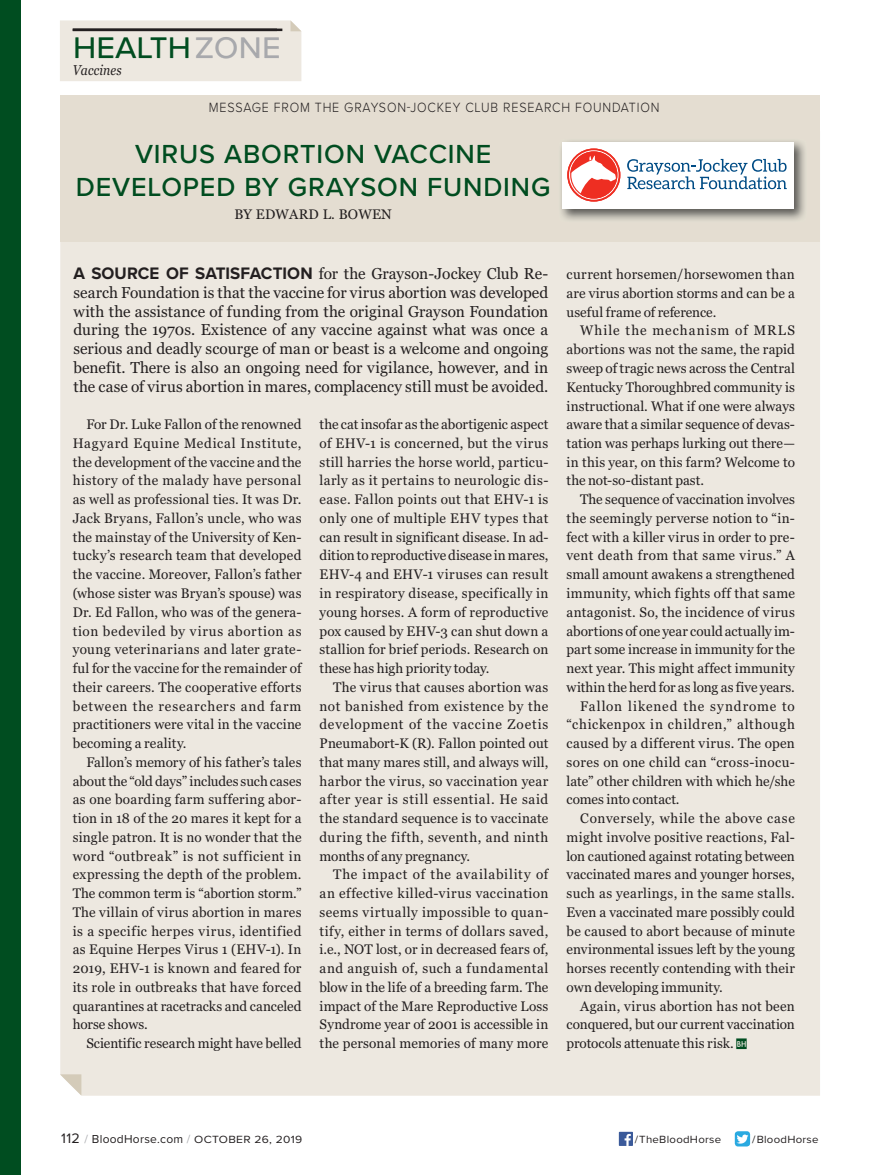
<style>
.page{position:relative;width:876px;height:1175px;background:#fff}
.page>*{position:absolute;margin:0;border:0;box-sizing:border-box;transform-origin:0 0}
.t1{font:37.5px "Proxima Nova";letter-spacing:-.005em;color:#004d20}
.t2{font:500 27px/33px "Proxima Nova";letter-spacing:.035em;color:#004d20;text-align:center}
.t3{font:15.75px/18.8px "Georgia";letter-spacing:.005em;color:#231f20;text-align:justify}
.t4{font:italic 14.25px "Georgia";letter-spacing:.01em;color:#231f20;scale:.86 1}
.t5{font:13.8px/18.8px "Georgia";letter-spacing:.01em;color:#231f20;text-align:justify}
.t6{font:13.8px "Georgia";letter-spacing:.035em;color:#231f20}
.t7{font:13.8px "Georgia";letter-spacing:-.01em;color:#231f20}
.t8{font:300 13.8px "Proxima Nova A";letter-spacing:.065em;color:#231f20;scale:.9 1}
.t9{font:13.8px "Georgia";letter-spacing:.05em;color:#231f20}
.t10{font:13.8px "Georgia";letter-spacing:.03em;color:#231f20}
.t11{font:13.8px "Georgia";letter-spacing:.045em;color:#231f20}
.t12{font:13.8px "Georgia";letter-spacing:.06em;color:#231f20}
.t13{font:13.8px "Georgia";letter-spacing:-.015em;color:#231f20}
.t14{font:12px "Proxima Nova";letter-spacing:.025em;color:#231f20}
.t15{font:10.8px "Proxima Nova";letter-spacing:.025em;color:#231f20;scale:1.06 1}
.s1{color:#a8a9ad}
.s2{font-family:"Proxima Nova";font-weight:700;font-size:17.25px}
.s3{font-family:"BH End Story";font-size:10.5px;color:#004d20}
.s4{font-size:14.25px}
.s5{font-size:10.8px}
</style>
<div class="page">
<div style="left:0;top:0;width:21px;height:1175px;background:#004d20"></div>
<div style="left:618px;top:1132px;width:15px;height:14px;background:#3b5a9a"></div>
<svg style="left:624px;top:1134px;width:6px;height:12px"></svg>
<img style="left:734px;top:1131px;width:16px;height:15px;border-radius:3px">
<div style="left:60px;top:242px;width:759px;height:854px;background:#ede8e0"></div>
<svg style="left:60px;top:1074px;width:21px;height:22px"></svg>
<div style="left:60px;top:95px;width:759px;height:147px;background:#e4ddd1"></div>
<img style="left:561px;top:141px;width:244px;height:79px">
<div style="left:561px;top:142px;width:232px;height:67px;background:#fff"></div>
<svg style="left:627px;top:159px;width:159px;height:30px"></svg>
<svg style="left:567px;top:148px;width:53px;height:54px"></svg>
<svg style="left:60px;top:20px;width:241px;height:61px;background:#e3ded7"></svg>
<svg style="left:135px;top:144px;width:79px;height:19px"></svg>
<svg style="left:224px;top:144px;width:139px;height:19px"></svg>
<svg style="left:374px;top:144px;width:116px;height:19px"></svg>
<svg style="left:78px;top:177px;width:156px;height:19px"></svg>
<svg style="left:246px;top:178px;width:32px;height:18px"></svg>
<svg style="left:289px;top:177px;width:127px;height:19px"></svg>
<svg style="left:429px;top:177px;width:120px;height:19px"></svg>
<svg style="left:736px;top:1038px;width:10px;height:10px"></svg>
<h1 class="t1" style="left:73px;top:30px;width:210px">health <span class="s1">zone</span></h1>
<p class="t4" style="left:73px;top:62px;width:58px">Vaccines</p>
<p class="t8" style="left:209px;top:103px;width:502px">MESSAGE FROM THE GRAYSON-JOCKEY CLUB RESEARCH FOUNDATION</p>
<h2 class="t2" style="left:76px;top:140px;width:476px">VIRUS ABORTION VACCINE<br>DEVELOPED BY GRAYSON FUNDING</h2>
<p class="t5" style="left:234px;top:205px;width:159px">BY EDWARD L. BOWEN</p>
<p class="t3" style="left:73px;top:264px;width:476px"><span class="s2">A SOURCE OF SATISFACTION</span> for the Grayson-Jockey Club Re&shy;search Foundation is that the vaccine for virus abortion was developed with the assistance of funding from the original Grayson Foundation during the 1970s. Existence of any vaccine against what was once a serious and deadly scourge of man or beast is a welcome and ongoing benefit. There is also an ongoing need for vigilance, however, and in the case of virus abortion in mares, complacency still must be avoided.</p>
<p class="t5" style="left:73px;top:415px;width:230px;text-indent:14px">For Dr. Luke Fallon of the renowned Hagyard Equine Medical Institute, the development of the vaccine and the history of the malady have personal as well as professional ties. It was Dr.<br>Jack Bryans, Fallon’s uncle, who was the mainstay of the University of Ken&shy;tucky’s research team that developed the vaccine. Moreover, Fallon’s father (whose sister was Bryan’s spouse) was Dr. Ed Fallon, who was of the genera&shy;tion bedeviled by virus abortion as young veterinarians and later grate&shy;ful for the vaccine for the remainder of their careers. The cooperative efforts between the researchers and farm practitioners were vital in the vaccine becoming a reality.</p>
<p class="t5" style="left:73px;top:753px;width:230px;text-indent:14px">Fallon’s memory of his father’s tales about the “old days” includes such cases as one boarding farm suffering abor&shy;tion in 18 of the 20 mares it kept for a single patron. It is no wonder that the word “outbreak” is not sufficient in expressing the depth of the problem.<br>The common term is “abortion storm.” The villain of virus abortion in mares is a specific herpes virus, identified as Equine Herpes Virus 1 (EHV-1). In 2019, EHV-1 is known and feared for its role in outbreaks that have forced quarantines at racetracks and canceled horse shows.</p>
<p class="t5" style="left:86px;top:1034px;width:217px">Scientific research might have belled</p>
<p class="t5" style="left:319px;top:415px;width:230px">the cat insofar as the abortigenic aspect of EHV-1 is concerned, but the virus still harries the horse world, particu&shy;larly as it pertains to neurologic dis&shy;ease. Fallon points out that EHV-1 is only one of multiple EHV types that can result in significant disease. In ad&shy;dition to reproductive disease in mares, EHV-4 and EHV-1 viruses can result in respiratory disease, specifically in young horses. A form of reproductive pox caused by EHV-3 can shut down a stallion for brief periods. Research on these has high priority today.</p>
<p class="t5" style="left:319px;top:678px;width:230px;text-indent:14px">The virus that causes abortion was not banished from existence by the development of the vaccine Zoetis Pneumabort-K (R). Fallon pointed out that many mares still, and always will, harbor the virus, so vaccination year after year is still essential. He said the standard sequence is to vaccinate during the fifth, seventh, and ninth months of any pregnancy.</p>
<p class="t5" style="left:319px;top:865px;width:230px;text-indent:14px">The impact of the availability of an effective killed-virus vaccination seems virtually impossible to quan&shy;tify, either in terms of dollars saved, i.e., NOT lost, or in decreased fears of, and anguish of, such a fundamental blow in the life of a breeding farm. The impact of the Mare Reproductive Loss Syndrome year of 2001 is accessible in the personal memories of many more</p>
<p class="t5" style="left:566px;top:265px;width:230px">current horsemen/horsewomen than are virus abortion storms and can be a useful frame of reference.</p>
<p class="t5" style="left:566px;top:321px;width:230px;text-indent:14px">While the mechanism of MRLS abortions was not the same, the rapid sweep of tragic news across the Central Kentucky Thoroughbred community is instructional. What if one were always aware that a similar sequence of devas&shy;tation was perhaps lurking out there— in this year, on this farm? Welcome to the not-so-distant past.</p>
<p class="t7" style="left:580px;top:492px;width:216px">The sequence of vaccination involves</p>
<p class="t5" style="left:566px;top:509px;width:230px">the seemingly perverse notion to “in-</p>
<p class="t5" style="left:566px;top:527px;width:230px">fect with a killer virus in order to pre-</p>
<p class="t6" style="left:566px;top:548px;width:230px">vent death from that same virus.” A</p>
<p class="t5" style="left:566px;top:565px;width:230px">small amount awakens a strengthened</p>
<p class="t5" style="left:566px;top:584px;width:230px">immunity, which fights off that same</p>
<p class="t5" style="left:566px;top:602px;width:230px">antagonist. So, the incidence of virus</p>
<p class="t5" style="left:566px;top:621px;width:230px">abortions of one year could actually im-</p>
<p class="t5" style="left:566px;top:640px;width:230px">part some increase in immunity for the</p>
<p class="t5" style="left:566px;top:659px;width:230px">next year. This might affect immunity</p>
<p class="t5" style="left:566px;top:677px;width:230px">within the herd for as long as five years.</p>
<p class="t12" style="left:580px;top:698px;width:216px">Fallon likened the syndrome to</p>
<p class="t9" style="left:566px;top:717px;width:230px">“chickenpox in children,” although</p>
<p class="t5" style="left:566px;top:734px;width:230px">caused by a different virus. The open</p>
<p class="t10" style="left:566px;top:754px;width:230px">sores on one child can “cross-inocu-</p>
<p class="t5" style="left:566px;top:771px;width:230px">late” other children with which he/she</p>
<p class="t13" style="left:566px;top:792px;width:114px">comes into contact.</p>
<p class="t11" style="left:580px;top:810px;width:216px">Conversely, while the above case</p>
<p class="t5" style="left:566px;top:827px;width:230px">might involve positive reactions, Fal-</p>
<p class="t5" style="left:566px;top:846px;width:230px">lon cautioned against rotating between</p>
<p class="t5" style="left:566px;top:865px;width:230px">vaccinated mares and younger horses,</p>
<p class="t6" style="left:566px;top:885px;width:230px">such as yearlings, in the same stalls.</p>
<p class="t5" style="left:566px;top:902px;width:230px">Even a vaccinated mare possibly could</p>
<p class="t5" style="left:566px;top:921px;width:230px">be caused to abort because of minute</p>
<p class="t5" style="left:566px;top:940px;width:230px">environmental issues left by the young</p>
<p class="t5" style="left:566px;top:959px;width:230px">horses recently contending with their</p>
<p class="t7" style="left:566px;top:979px;width:158px">own developing immunity.</p>
<p class="t5" style="left:580px;top:996px;width:216px">Again, virus abortion has not been</p>
<p class="t5" style="left:566px;top:1015px;width:230px">conquered, but our current vaccination</p>
<p class="t5" style="left:566px;top:1034px;width:181px">protocols attenuate this risk. <span class="s3">B</span></p>
<p class="t14" style="left:61px;top:1132px;width:242px"><span class="s4">112</span> <span class="s1">/</span> BloodHorse.com <span class="s1">/</span> <span class="s5">OCTOBER 26, 2019</span></p>
<p class="t15" style="left:634px;top:1133px;width:83px">/ TheBloodHorse</p>
<p class="t15" style="left:752px;top:1133px;width:64px">/ BloodHorse</p>
</div>
